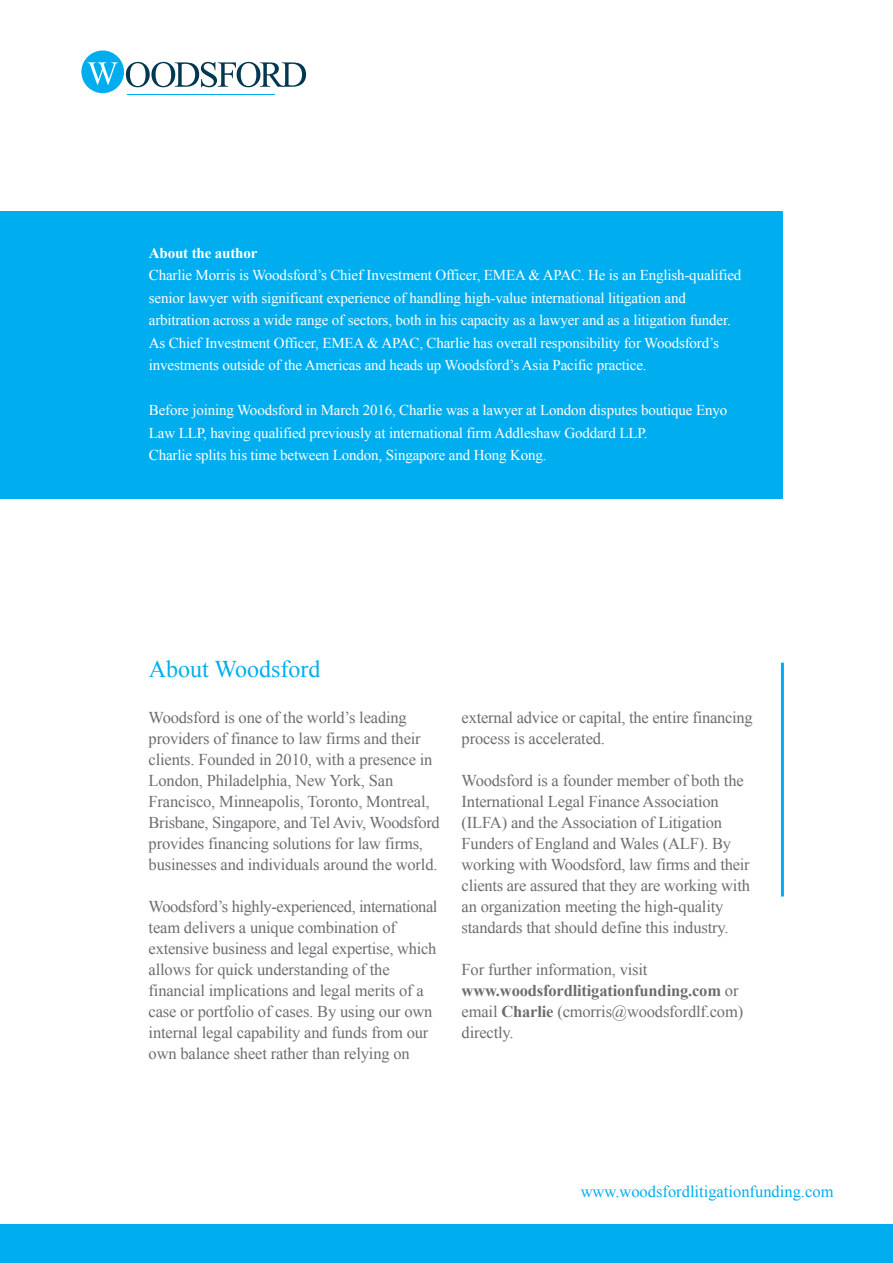
<style>
.page{position:relative;width:893px;height:1263px;background:#fff}
.page>*{position:absolute;margin:0;border:0;box-sizing:border-box;transform-origin:0 0}
.t1{font:24px "Times New Roman";color:#00aeef}
.t2{font:16.5px/21px "Times New Roman";letter-spacing:-.01em;color:#6c6d70}
.t3{font:700 16.5px "Times New Roman";letter-spacing:-.01em;color:#6c6d70}
.t4{font:16.5px "Times New Roman";color:#00aeef}
.t5{font:15px/22.5px "Times New Roman";letter-spacing:-.01em;color:#fff}
.t6{font:700 15px "Times New Roman";letter-spacing:-.01em;color:#fff}
.s1{font-weight:400}
.s2{font-weight:700}
</style>
<div class="page">
<div style="left:0;top:211px;width:782px;height:288px;background:#00aeef"></div>
<div style="left:0;top:1225px;width:893px;height:38px;background:#00aeef"></div>
<hr style="left:781px;top:663px;width:3px;height:233px;background:#00aeef">
<div style="left:81px;top:51px;width:43px;height:42px;background:#00aeef;border-radius:50%"></div>
<svg style="left:87px;top:62px;width:31px;height:23px"></svg>
<svg style="left:126px;top:62px;width:180px;height:25px"></svg>
<hr style="left:127px;top:94px;width:148px;height:1px;background:#00aeef">
<p class="t6" style="left:149px;top:245px;width:110px">About the author</p>
<p class="t5" style="left:149px;top:264px;width:594px">Charlie Morris is Woodsford’s Chief Investment Officer, EMEA &amp; APAC. He is an English-qualified senior lawyer with significant experience of handling high-value international litigation and</p>
<p class="t5" style="left:149px;top:309px;width:583px">arbitration across a wide range of sectors, both in his capacity as a lawyer and as a litigation funder.<br>As Chief Investment Officer, EMEA &amp; APAC, Charlie has overall responsibility for Woodsford’s</p>
<p class="t5" style="left:149px;top:354px;width:499px">investments outside of the Americas and heads up Woodsford’s Asia Pacific practice.</p>
<p class="t5" style="left:149px;top:399px;width:580px">Before joining Woodsford in March 2016, Charlie was a lawyer at London disputes boutique Enyo<br>Law LLP, having qualified previously at international firm Addleshaw Goddard LLP.</p>
<p class="t5" style="left:149px;top:444px;width:399px">Charlie splits his time between London, Singapore and Hong Kong.</p>
<p class="t1" style="left:149px;top:655px;width:173px">About Woodsford</p>
<p class="t2" style="left:149px;top:707px;width:285px">Woodsford is one of the world’s leading providers of finance to law firms and their clients. Founded in 2010, with a presence in London, Philadelphia, New York, San</p>
<p class="t2" style="left:149px;top:791px;width:293px">Francisco, Minneapolis, Toronto, Montreal, Brisbane, Singapore, and Tel Aviv, Woodsford provides financing solutions for law firms, businesses and individuals around the world.</p>
<p class="t2" style="left:149px;top:896px;width:290px">Woodsford’s highly-experienced, international team delivers a unique combination of</p>
<p class="t2" style="left:149px;top:938px;width:289px">extensive business and legal expertise, which allows for quick understanding of the</p>
<p class="t2" style="left:149px;top:980px;width:285px">financial implications and legal merits of a case or portfolio of cases. By using our own internal legal capability and funds from our own balance sheet rather than relying on</p>
<p class="t2" style="left:462px;top:707px;width:293px">external advice or capital, the entire financing process is accelerated.</p>
<p class="t2" style="left:462px;top:770px;width:290px">Woodsford is a founder member of both the International Legal Finance Association (ILFA) and the Association of Litigation Funders of England and Wales (ALF). By working with Woodsford, law firms and their clients are assured that they are working with an organization meeting the high-quality standards that should define this industry.</p>
<p class="t2" style="left:462px;top:959px;width:187px">For further information, visit</p>
<p class="t3" style="left:462px;top:982px;width:278px">www.woodsfordlitigationfunding.com <span class="s1">or</span></p>
<p class="t2" style="left:462px;top:1001px;width:283px">email <span class="s2">Charlie</span> (cmorris@woodsfordlf.com)</p>
<p class="t2" style="left:462px;top:1022px;width:54px">directly.</p>
<p class="t4" style="left:581px;top:1182px;width:254px">www.woodsfordlitigationfunding.com</p>
</div>
